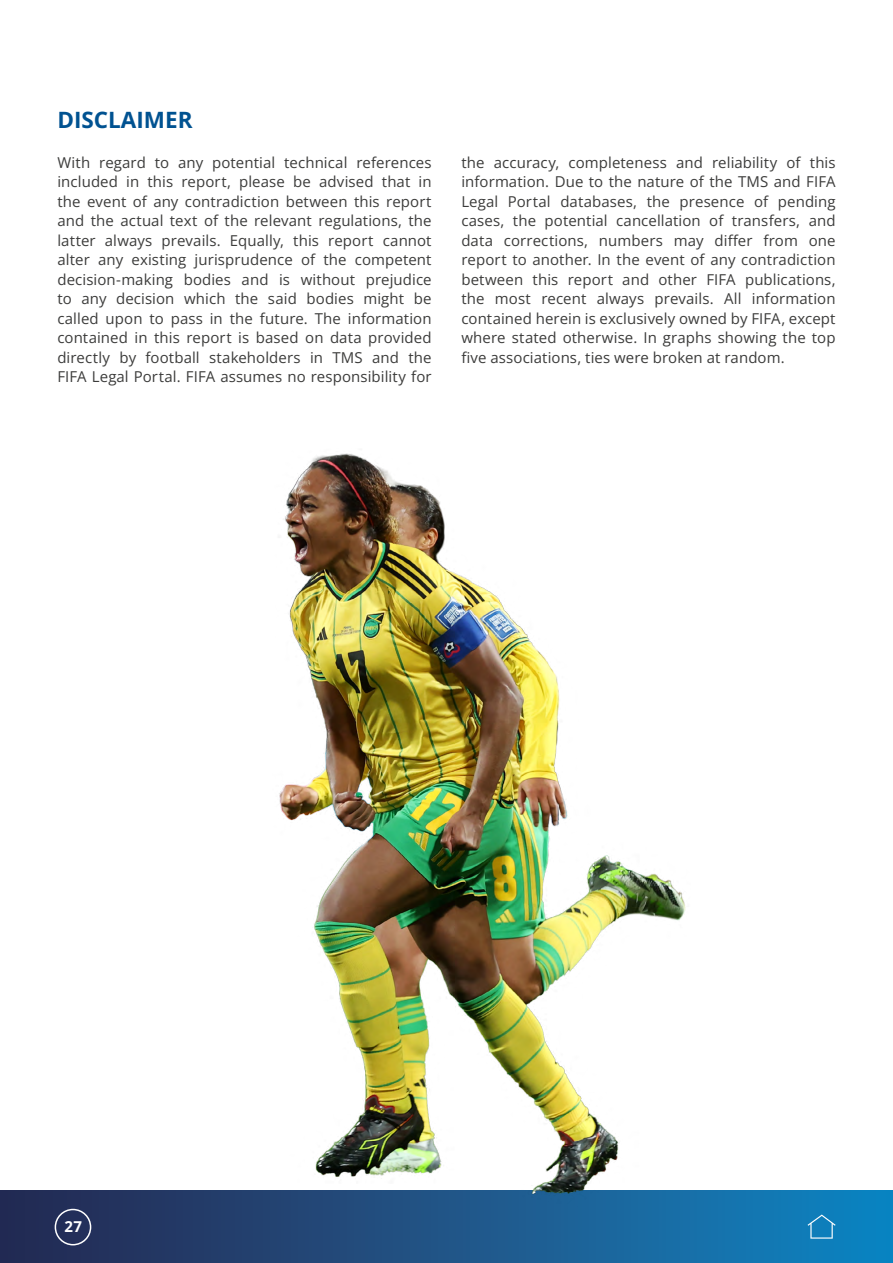
<style>
.page{position:relative;width:893px;height:1263px;background:#fff}
.page>*{position:absolute;margin:0;border:0;box-sizing:border-box;transform-origin:0 0}
.t1{font:700 22.5px "Open Sans";color:#005291}
.t2{font:15px/19.5px "Open Sans";letter-spacing:.005em;color:#3c3c3b;text-align:justify}
.t3{font:700 15px "Open Sans";color:#fff}
</style>
<div class="page">
<div style="left:0;top:1190px;width:893px;height:73px;background:linear-gradient(to right,#292850,#1184c2)"></div>
<div style="left:55px;top:1209px;width:36px;height:36px;border:2px solid #fff;border-radius:50%"></div>
<svg style="left:808px;top:1214px;width:28px;height:24px"></svg>
<img style="left:272px;top:453px;width:418px;height:753px">
<h1 class="t1" style="left:57px;top:104px;width:137px">DISCLAIMER</h1>
<p class="t2" style="left:57px;top:152px;width:376px">With regard to any potential technical references included in this report, please be advised that in the event of any contradiction between this report and the actual text of the relevant regulations, the latter always prevails. Equally, this report cannot alter any existing jurisprudence of the competent decision-making bodies and is without prejudice to any decision which the said bodies might be called upon to pass in the future. The information contained in this report is based on data provided directly by football stakeholders in TMS and the FIFA Legal Portal. FIFA assumes no responsibility for</p>
<p class="t2" style="left:461px;top:152px;width:376px">the accuracy, completeness and reliability of this information. Due to the nature of the TMS and FIFA Legal Portal databases, the presence of pending cases, the potential cancellation of transfers, and data corrections, numbers may differ from one report to another. In the event of any contradiction between this report and other FIFA publications, the most recent always prevails. All information contained herein is exclusively owned by FIFA, except where stated otherwise. In graphs showing the top five associations, ties were broken at random.</p>
<p class="t3" style="left:64px;top:1216px;width:19px">27</p>
</div>
